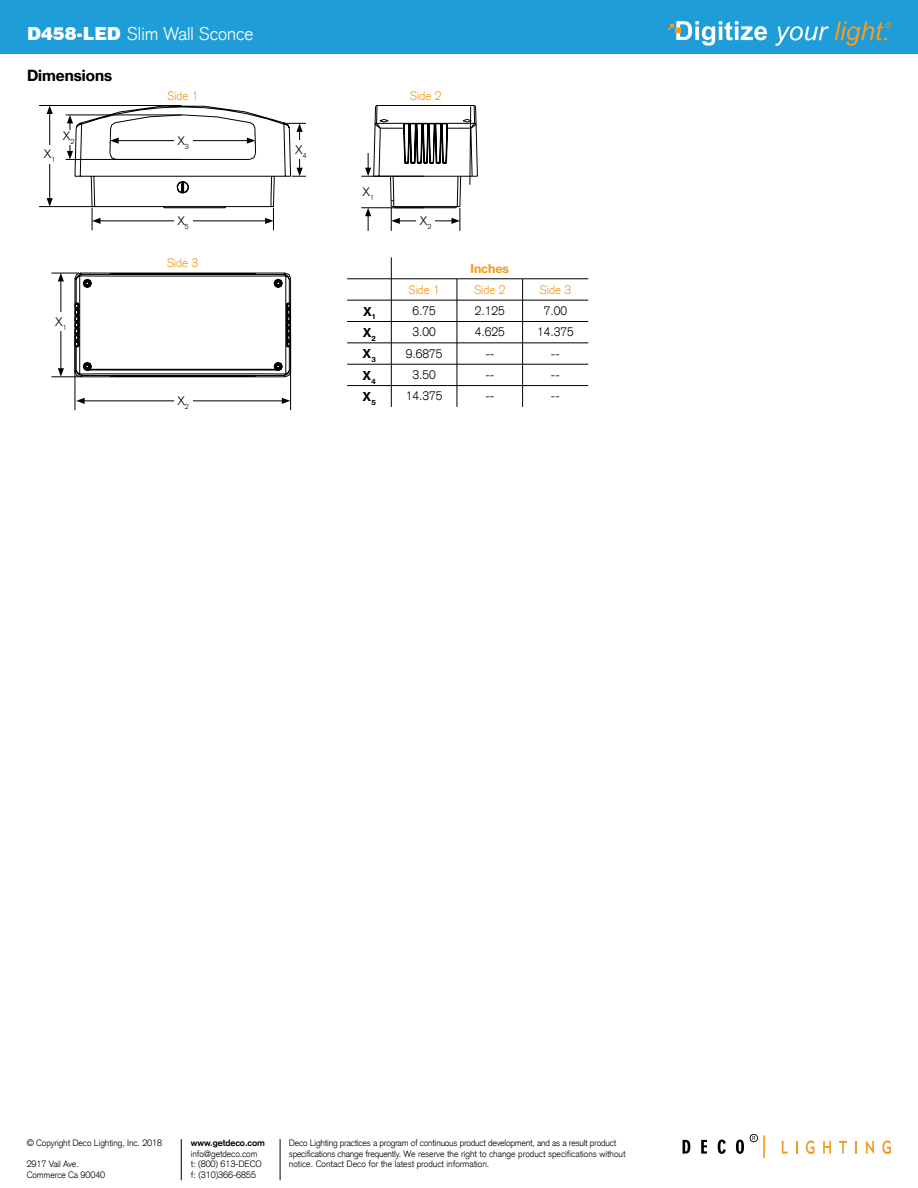
<style>
.page{position:relative;width:918px;height:1188px;background:#fff}
.page>*{position:absolute;margin:0;border:0;box-sizing:border-box;transform-origin:0 0}
.t1{font:300 18px "Akzidenz Grotesk CE";color:#fff}
.t2{font:15px "N Haas Grotesk TX Pro 75 Bd";color:#000}
.t3{font:300 12px "Akzidenz Grotesk CE";color:#000}
.t4{font:300 12px "Akzidenz Grotesk CE";color:#f39a1f}
.t5{font:12px "N Haas Grotesk TX Pro 75 Bd";color:#000}
.t6{font:12px "N Haas Grotesk TX Pro 75 Bd";color:#f39a1f}
.t7{font:300 9px/10.8px "Akzidenz Grotesk CE";letter-spacing:-.01em;color:#000}
.t8{font:700 9px "Akzidenz Grotesk";letter-spacing:-.01em;color:#000}
.s1{font-family:"Swiss 721 BT";font-weight:900}
</style>
<div class="page">
<div style="left:0;top:0;width:918px;height:54px;background:#1e9dd8"></div>
<svg style="left:683px;top:1140px;width:7px;height:14px"></svg>
<svg style="left:701px;top:1140px;width:6px;height:14px"></svg>
<svg style="left:718px;top:1140px;width:8px;height:14px"></svg>
<svg style="left:736px;top:1140px;width:8px;height:14px"></svg>
<svg style="left:782px;top:1141px;width:6px;height:13px"></svg>
<svg style="left:796px;top:1141px;width:1px;height:13px"></svg>
<svg style="left:806px;top:1140px;width:8px;height:14px"></svg>
<svg style="left:823px;top:1141px;width:8px;height:13px"></svg>
<svg style="left:839px;top:1141px;width:8px;height:13px"></svg>
<svg style="left:855px;top:1141px;width:2px;height:13px"></svg>
<svg style="left:866px;top:1140px;width:8px;height:14px"></svg>
<svg style="left:882px;top:1140px;width:9px;height:14px"></svg>
<hr style="left:763px;top:1135px;width:2px;height:23px;background:#f39a1f">
<svg style="left:750px;top:1134px;width:8px;height:8px"></svg>
<svg style="left:775px;top:26px;width:54px;height:20px"></svg>
<svg style="left:835px;top:21px;width:56px;height:25px"></svg>
<svg style="left:668px;top:21px;width:99px;height:25px"></svg>
<hr style="left:181px;top:1139px;width:1px;height:41px;background:#000">
<hr style="left:280px;top:1139px;width:1px;height:41px;background:#000">
<hr style="left:361px;top:208px;width:63px;height:1px;background:#000">
<hr style="left:361px;top:176px;width:63px;height:1px;background:#000">
<svg style="left:363px;top:105px;width:115px;height:126px"></svg>
<svg style="left:39px;top:105px;width:267px;height:125px"></svg>
<div style="left:174px;top:131px;width:19px;height:19px;background:#fff"></div>
<hr style="left:82px;top:401px;width:202px;height:1px;background:#000">
<svg style="left:76px;top:398px;width:9px;height:6px"></svg>
<div style="left:174px;top:391px;width:19px;height:19px;background:#fff"></div>
<hr style="left:75px;top:332px;width:1px;height:78px;background:#000">
<hr style="left:290px;top:332px;width:1px;height:78px;background:#000">
<svg style="left:51px;top:273px;width:241px;height:105px"></svg>
<svg style="left:282px;top:398px;width:10px;height:12px"></svg>
<hr style="left:391px;top:279px;width:66px;height:1px;background:#000">
<hr style="left:457px;top:279px;width:66px;height:1px;background:#000">
<hr style="left:523px;top:279px;width:65px;height:1px;background:#000">
<hr style="left:391px;top:300px;width:66px;height:1px;background:#000">
<hr style="left:457px;top:300px;width:66px;height:1px;background:#000">
<hr style="left:523px;top:300px;width:65px;height:1px;background:#000">
<hr style="left:391px;top:321px;width:66px;height:1px;background:#000">
<hr style="left:457px;top:321px;width:66px;height:1px;background:#000">
<hr style="left:523px;top:321px;width:65px;height:1px;background:#000">
<hr style="left:391px;top:343px;width:66px;height:1px;background:#000">
<hr style="left:457px;top:343px;width:66px;height:1px;background:#000">
<hr style="left:523px;top:343px;width:65px;height:1px;background:#000">
<hr style="left:391px;top:364px;width:66px;height:1px;background:#000">
<hr style="left:457px;top:364px;width:66px;height:1px;background:#000">
<hr style="left:523px;top:364px;width:65px;height:1px;background:#000">
<hr style="left:391px;top:385px;width:66px;height:1px;background:#000">
<svg style="left:347px;top:257px;width:45px;height:150px"></svg>
<hr style="left:457px;top:385px;width:66px;height:1px;background:#000">
<hr style="left:523px;top:385px;width:65px;height:1px;background:#000">
<svg style="left:457px;top:279px;width:1px;height:128px"></svg>
<svg style="left:522px;top:279px;width:1px;height:128px"></svg>
<h1 class="t1" style="left:27px;top:22px;width:228px"><span class="s1">D458-LED</span> Slim Wall Sconce</h1>
<h2 class="t2" style="left:27px;top:66px;width:87px">Dimensions</h2>
<h3 class="t4" style="left:167px;top:88px;width:33px">Side 1</h3>
<h3 class="t4" style="left:410px;top:88px;width:33px">Side 2</h3>
<h3 class="t3" style="left:44px;top:146px;width:13px">X<sub>1</sub></h3>
<h3 class="t3" style="left:63px;top:128px;width:13px">X<sub>2</sub></h3>
<h3 class="t3" style="left:177px;top:133px;width:13px">X<sub>3</sub></h3>
<h3 class="t3" style="left:295px;top:142px;width:13px">X<sub>4</sub></h3>
<h3 class="t3" style="left:363px;top:184px;width:13px">X<sub>1</sub></h3>
<h3 class="t3" style="left:177px;top:213px;width:13px">X<sub>5</sub></h3>
<h3 class="t3" style="left:420px;top:213px;width:13px">X<sub>2</sub></h3>
<h3 class="t4" style="left:167px;top:255px;width:33px">Side 3</h3>
<h3 class="t6" style="left:470px;top:261px;width:40px">Inches</h3>
<h3 class="t4" style="left:408px;top:282px;width:33px">Side 1</h3>
<h3 class="t4" style="left:474px;top:282px;width:33px">Side 2</h3>
<h3 class="t4" style="left:540px;top:282px;width:33px">Side 3</h3>
<h3 class="t3" style="left:55px;top:314px;width:13px">X<sub>1</sub></h3>
<h3 class="t3" style="left:177px;top:393px;width:13px">X<sub>2</sub></h3>
<h3 class="t5" style="left:363px;top:304px;width:13px">X<sub>1</sub></h3>
<h3 class="t3" style="left:412px;top:303px;width:25px">6.75</h3>
<h3 class="t3" style="left:475px;top:303px;width:32px">2.125</h3>
<h3 class="t3" style="left:544px;top:303px;width:25px">7.00</h3>
<h3 class="t5" style="left:363px;top:325px;width:15px">X<sub>2</sub></h3>
<h3 class="t3" style="left:412px;top:324px;width:25px">3.00</h3>
<h3 class="t3" style="left:475px;top:324px;width:32px">4.625</h3>
<h3 class="t3" style="left:537px;top:324px;width:38px">14.375</h3>
<h3 class="t5" style="left:363px;top:346px;width:15px">X<sub>3</sub></h3>
<h3 class="t3" style="left:406px;top:346px;width:38px">9.6875</h3>
<h3 class="t3" style="left:485px;top:346px;width:10px">--</h3>
<h3 class="t3" style="left:551px;top:346px;width:10px">--</h3>
<h3 class="t5" style="left:363px;top:368px;width:15px">X<sub>4</sub></h3>
<h3 class="t3" style="left:412px;top:367px;width:25px">3.50</h3>
<h3 class="t3" style="left:485px;top:367px;width:10px">--</h3>
<h3 class="t3" style="left:551px;top:367px;width:10px">--</h3>
<h3 class="t5" style="left:363px;top:389px;width:15px">X<sub>5</sub></h3>
<h3 class="t3" style="left:406px;top:388px;width:38px">14.375</h3>
<h3 class="t3" style="left:485px;top:388px;width:10px">--</h3>
<h3 class="t3" style="left:551px;top:388px;width:10px">--</h3>
<p class="t7" style="left:27px;top:1137px;width:137px">© Copyright Deco Lighting, Inc. 2018</p>
<p class="t7" style="left:27px;top:1159px;width:80px">2917 Vail Ave.<br>Commerce Ca 90040</p>
<p class="t8" style="left:191px;top:1137px;width:75px">www.getdeco.com</p>
<p class="t7" style="left:191px;top:1148px;width:72px">info@getdeco.com t: (800) 613-DECO f: (310)366-6855</p>
<p class="t7" style="left:289px;top:1137px;width:338px">Deco Lighting practices a program of continuous product development, and as a result product specifications change frequently. We reserve the right to change product specifications without notice. Contact Deco for the latest product information.</p>
</div>
